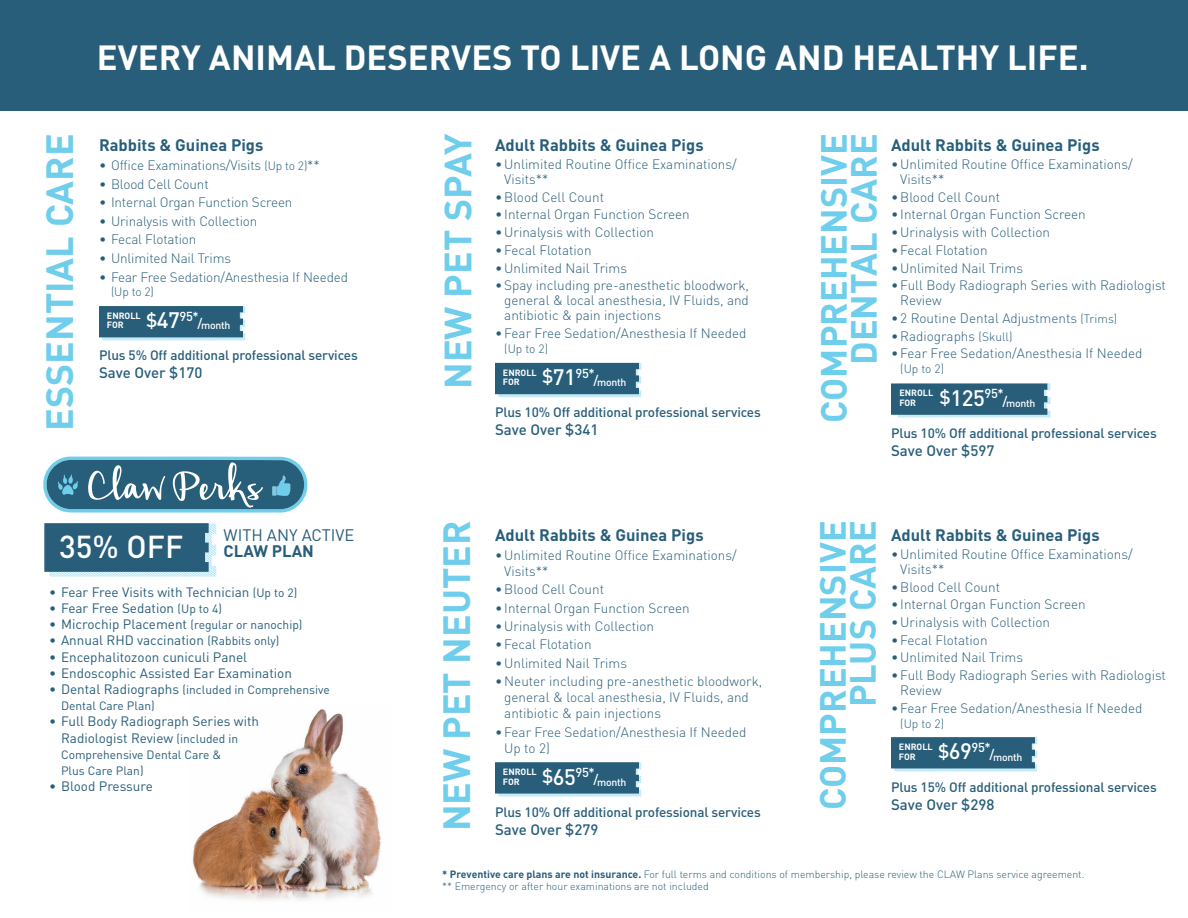
<style>
.page{position:relative;width:1188px;height:918px;background:#fff}
.page>*{position:absolute;margin:0;border:0;box-sizing:border-box;transform-origin:0 0}
.t1{font:63.9px "Hickory Jack";color:#fff}
.t2{font:700 37.5px "DIN";color:#6eceeb}
.t3{font:700 36px "DIN";color:#6eceeb}
.t4{font:700 34.5px "DIN";color:#fff}
.t5{font:500 31.35px "DIN";color:#fff}
.t6{font:500 22.2px "DIN";color:#fff}
.Chart_titles{font:700 16.5px "DIN";color:#285e7a}
.t7{font:16.5px "DIN";color:#285e7a}
.t8{font:500 15px "DIN";color:#285e7a}
.t9{font:300 13.5px/15px "DIN";color:#285e7a}
.t10{font:13.5px/16.2px "DIN";color:#285e7a}
.t11{font:500 13.5px "DIN";letter-spacing:-.01em;color:#285e7a}
.t12{font:500 12.9px "DIN";letter-spacing:-.025em;color:#fff}
.t13{font:12px/16.2px "DIN";color:#285e7a}
.t14{font:300 12px "DIN";letter-spacing:-.01em;color:#285e7a}
.astrick_text-chart{font:300 10.5px "DIN";color:#285e7a}
.t15{font:500 10.5px "DIN";letter-spacing:-.025em;color:#fff}
.t16{font:700 9px "DIN";color:#fff}
.s1{font-size:12px}
.s2{font-size:18.6px}
.s3{font-size:22.2px}
.s4{font-size:12.9px}
.s5{font-size:13.5px}
.s6{font-weight:700}
</style>
<div class="page">
<img style="left:192px;top:709px;width:189px;height:191px">
<svg style="left:99px;top:306px;width:147px;height:34px;background:#396d87"></svg>
<svg style="left:495px;top:363px;width:147px;height:34px;background:#396d87"></svg>
<svg style="left:495px;top:762px;width:147px;height:34px;background:#396d87"></svg>
<svg style="left:891px;top:737px;width:147px;height:34px;background:#396d87"></svg>
<svg style="left:891px;top:383px;width:160px;height:34px;background:#3a6d87"></svg>
<svg style="left:44px;top:523px;width:172px;height:54px;background:#41738c"></svg>
<svg style="left:43px;top:457px;width:265px;height:56px;background:#3e7892"></svg>
<div style="left:0;top:0;width:1188px;height:110px;background:#285e7a"></div>
<p class="t4" style="left:97px;top:35px;width:993px">EVERY ANIMAL DESERVES TO LIVE A LONG AND HEALTHY LIFE.</p>
<p class="t2" style="left:35px;top:431px;width:299px;rotate:-90deg">ESSENTIAL CARE</p>
<p class="t2" style="left:433px;top:389px;width:257px;rotate:-90deg">NEW PET SPAY</p>
<p class="Chart_titles" style="left:99px;top:135px;width:166px">Rabbits &amp; Guinea Pigs</p>
<p class="t9" style="left:99px;top:157px;width:222px">• Office Examinations/Visits <span class="s1">(Up to 2)</span>**</p>
<p class="t9" style="left:99px;top:176px;width:111px">• Blood Cell Count</p>
<p class="t9" style="left:99px;top:195px;width:195px">• Internal Organ Function Screen</p>
<p class="t9" style="left:99px;top:213px;width:160px">• Urinalysis with Collection</p>
<p class="t9" style="left:99px;top:232px;width:99px">• Fecal Flotation</p>
<p class="t9" style="left:99px;top:251px;width:134px">• Unlimited Nail Trims</p>
<p class="t9" style="left:99px;top:269px;width:251px">• Fear Free Sedation/Anesthesia If Needed</p>
<p class="t14" style="left:111px;top:284px;width:44px">(Up to 2)</p>
<p class="t16" style="left:107px;top:310px;width:35px">ENROLL</p>
<p class="t16" style="left:107px;top:319px;width:18px">FOR</p>
<p class="t12" style="left:146px;top:308px;width:54px"><span class="s2">$</span><span class="s3">47</span>95*</p>
<p class="t15" style="left:198px;top:319px;width:34px"><span class="s4">/</span>month</p>
<p class="t11" style="left:99px;top:347px;width:260px">Plus 5% Off additional professional services</p>
<p class="t8" style="left:99px;top:363px;width:105px">Save Over $170</p>
<p class="t1" style="left:88px;top:455px;width:174px">Claw Perks</p>
<p class="Chart_titles" style="left:495px;top:135px;width:210px">Adult Rabbits &amp; Guinea Pigs</p>
<p class="t9" style="left:504px;top:157px;width:234px;text-indent:-9px">•Unlimited Routine Office Examinations/<br>Visits**</p>
<p class="t9" style="left:495px;top:189px;width:111px">•Blood Cell Count</p>
<p class="t9" style="left:495px;top:207px;width:196px">• Internal Organ Function Screen</p>
<p class="t9" style="left:495px;top:225px;width:161px">•Urinalysis with Collection</p>
<p class="t9" style="left:495px;top:242px;width:98px">•Fecal Flotation</p>
<p class="t9" style="left:495px;top:260px;width:134px">•Unlimited Nail Trims</p>
<p class="t9" style="left:504px;top:278px;width:246px;text-align:justify;text-indent:-9px">•Spay including pre-anesthetic bloodwork, general &amp; local anesthesia, IV Fluids, and antibiotic &amp; pain injections</p>
<p class="t9" style="left:495px;top:325px;width:253px">•Fear Free Sedation/Anesthesia If Needed</p>
<p class="t14" style="left:504px;top:341px;width:45px">(Up to 2)</p>
<p class="t16" style="left:503px;top:367px;width:35px">ENROLL</p>
<p class="t16" style="left:503px;top:376px;width:18px">FOR</p>
<p class="t12" style="left:542px;top:365px;width:54px"><span class="s2">$</span><span class="s3">71</span>95*</p>
<p class="t15" style="left:594px;top:376px;width:34px"><span class="s4">/</span>month</p>
<p class="t11" style="left:495px;top:404px;width:267px">Plus 10% Off additional professional services</p>
<p class="t8" style="left:495px;top:420px;width:105px">Save Over $341</p>
<p class="t3" style="left:810px;top:423px;width:291px;rotate:-90deg">COMPREHENSIVE</p>
<p class="t3" style="left:840px;top:365px;width:233px;rotate:-90deg">DENTAL CARE</p>
<p class="t7" style="left:224px;top:525px;width:132px">WITH ANY ACTIVE</p>
<p class="t5" style="left:59px;top:527px;width:126px">35% OFF</p>
<p class="Chart_titles" style="left:224px;top:541px;width:92px">CLAW PLAN</p>
<p class="t10" style="left:49px;top:584px;width:250px">• Fear Free Visits with Technician <span class="s1">(Up to 2)</span></p>
<p class="t10" style="left:49px;top:600px;width:174px">• Fear Free Sedation <span class="s1">(Up to 4)</span></p>
<p class="t10" style="left:49px;top:616px;width:255px">• Microchip Placement <span class="s1">(regular or nanochip)</span></p>
<p class="t10" style="left:49px;top:632px;width:232px">• Annual RHD vaccination <span class="s1">(Rabbits only)</span></p>
<p class="t10" style="left:49px;top:648px;width:200px">• Encephalitozoon cuniculi Panel</p>
<p class="t10" style="left:49px;top:665px;width:244px">• Endoscophic Assisted Ear Examination</p>
<p class="t13" style="left:61px;top:681px;width:270px;text-indent:-12px"><span class="s5">• Dental Radiographs</span> (included in Comprehensive<br>Dental Care Plan)</p>
<p class="t10" style="left:61px;top:713px;width:200px;text-indent:-12px">• Full Body Radiograph Series with<br>Radiologist Review <span class="s1">(included in</span></p>
<p class="t13" style="left:61px;top:746px;width:162px">Comprehensive Dental Care &amp;<br>Plus Care Plan)</p>
<p class="t10" style="left:49px;top:778px;width:105px">• Blood Pressure</p>
<p class="t2" style="left:432px;top:831px;width:312px;rotate:-90deg">NEW PET NEUTER</p>
<p class="t3" style="left:809px;top:810px;width:291px;rotate:-90deg">COMPREHENSIVE</p>
<p class="t3" style="left:839px;top:707px;width:188px;rotate:-90deg">PLUS CARE</p>
<p class="Chart_titles" style="left:495px;top:525px;width:210px">Adult Rabbits &amp; Guinea Pigs</p>
<p class="t9" style="left:504px;top:547px;width:234px;line-height:16.2px;text-indent:-9px">•Unlimited Routine Office Examinations/<br>Visits**</p>
<p class="t9" style="left:495px;top:582px;width:111px">•Blood Cell Count</p>
<p class="t9" style="left:495px;top:600px;width:196px">• Internal Organ Function Screen</p>
<p class="t9" style="left:495px;top:618px;width:161px">•Urinalysis with Collection</p>
<p class="t9" style="left:495px;top:637px;width:98px">•Fecal Flotation</p>
<p class="t9" style="left:495px;top:655px;width:134px">•Unlimited Nail Trims</p>
<p class="t9" style="left:504px;top:673px;width:259px;line-height:16.2px;text-indent:-9px">•Neuter including pre-anesthetic bloodwork, general &amp; local anesthesia, IV Fluids, and antibiotic &amp; pain injections</p>
<p class="t9" style="left:504px;top:724px;width:244px;line-height:16.2px;text-indent:-9px">•Fear Free Sedation/Anesthesia If Needed<br>Up to 2)</p>
<p class="t16" style="left:503px;top:766px;width:35px">ENROLL</p>
<p class="t16" style="left:503px;top:776px;width:18px">FOR</p>
<p class="t12" style="left:542px;top:764px;width:54px"><span class="s2">$</span><span class="s3">65</span>95*</p>
<p class="t15" style="left:594px;top:775px;width:34px"><span class="s4">/</span>month</p>
<p class="t11" style="left:495px;top:804px;width:267px">Plus 10% Off additional professional services</p>
<p class="t8" style="left:495px;top:820px;width:105px">Save Over $279</p>
<p class="Chart_titles" style="left:891px;top:135px;width:210px">Adult Rabbits &amp; Guinea Pigs</p>
<p class="t9" style="left:900px;top:157px;width:234px;text-indent:-9px">•Unlimited Routine Office Examinations/<br>Visits**</p>
<p class="t9" style="left:891px;top:189px;width:111px">•Blood Cell Count</p>
<p class="t9" style="left:891px;top:207px;width:196px">• Internal Organ Function Screen</p>
<p class="t9" style="left:891px;top:225px;width:161px">•Urinalysis with Collection</p>
<p class="t9" style="left:891px;top:242px;width:98px">•Fecal Flotation</p>
<p class="t9" style="left:891px;top:260px;width:134px">•Unlimited Nail Trims</p>
<p class="t9" style="left:900px;top:278px;width:267px;text-indent:-9px">•Full Body Radiograph Series with Radiologist<br>Review</p>
<p class="t9" style="left:891px;top:310px;width:228px">• 2 Routine Dental Adjustments <span class="s1">(Trims)</span></p>
<p class="t9" style="left:891px;top:328px;width:123px">•Radiographs <span class="s1">(Skull)</span></p>
<p class="t9" style="left:891px;top:346px;width:253px">•Fear Free Sedation/Anesthesia If Needed</p>
<p class="t14" style="left:900px;top:362px;width:45px">(Up to 2)</p>
<p class="t16" style="left:899px;top:387px;width:35px">ENROLL</p>
<p class="t16" style="left:899px;top:397px;width:18px">FOR</p>
<p class="t6" style="left:940px;top:384px;width:66px"><span class="s2">$</span>125<sup>95*</sup></p>
<p class="t15" style="left:1003px;top:396px;width:34px"><span class="s4">/</span>month</p>
<p class="t11" style="left:891px;top:424px;width:267px">Plus 10% Off additional professional services</p>
<p class="t8" style="left:891px;top:441px;width:105px">Save Over $597</p>
<p class="Chart_titles" style="left:891px;top:525px;width:210px">Adult Rabbits &amp; Guinea Pigs</p>
<p class="t9" style="left:900px;top:546px;width:234px;text-indent:-9px">•Unlimited Routine Office Examinations/<br>Visits**</p>
<p class="t9" style="left:891px;top:579px;width:111px">•Blood Cell Count</p>
<p class="t9" style="left:891px;top:597px;width:196px">• Internal Organ Function Screen</p>
<p class="t9" style="left:891px;top:615px;width:161px">•Urinalysis with Collection</p>
<p class="t9" style="left:891px;top:632px;width:98px">•Fecal Flotation</p>
<p class="t9" style="left:891px;top:650px;width:134px">•Unlimited Nail Trims</p>
<p class="t9" style="left:900px;top:668px;width:267px;text-indent:-9px">•Full Body Radiograph Series with Radiologist<br>Review</p>
<p class="t9" style="left:891px;top:700px;width:253px">•Fear Free Sedation/Anesthesia If Needed</p>
<p class="t14" style="left:900px;top:716px;width:45px">(Up to 2)</p>
<p class="t16" style="left:899px;top:741px;width:35px">ENROLL</p>
<p class="t16" style="left:899px;top:750px;width:18px">FOR</p>
<p class="t12" style="left:938px;top:739px;width:54px"><span class="s2">$</span><span class="s3">69</span>95*</p>
<p class="t15" style="left:990px;top:750px;width:34px"><span class="s4">/</span>month</p>
<p class="t11" style="left:891px;top:779px;width:267px">Plus 15% Off additional professional services</p>
<p class="t8" style="left:891px;top:795px;width:105px">Save Over $298</p>
<p class="astrick_text-chart" style="left:442px;top:868px;width:644px"><span class="s6">* Preventive care plans are not insurance.</span> For full terms and conditions of membership, please review the CLAW Plans service agreement.</p>
<p class="astrick_text-chart" style="left:442px;top:880px;width:268px">** Emergency or after hour examinations are not included</p>
</div>
